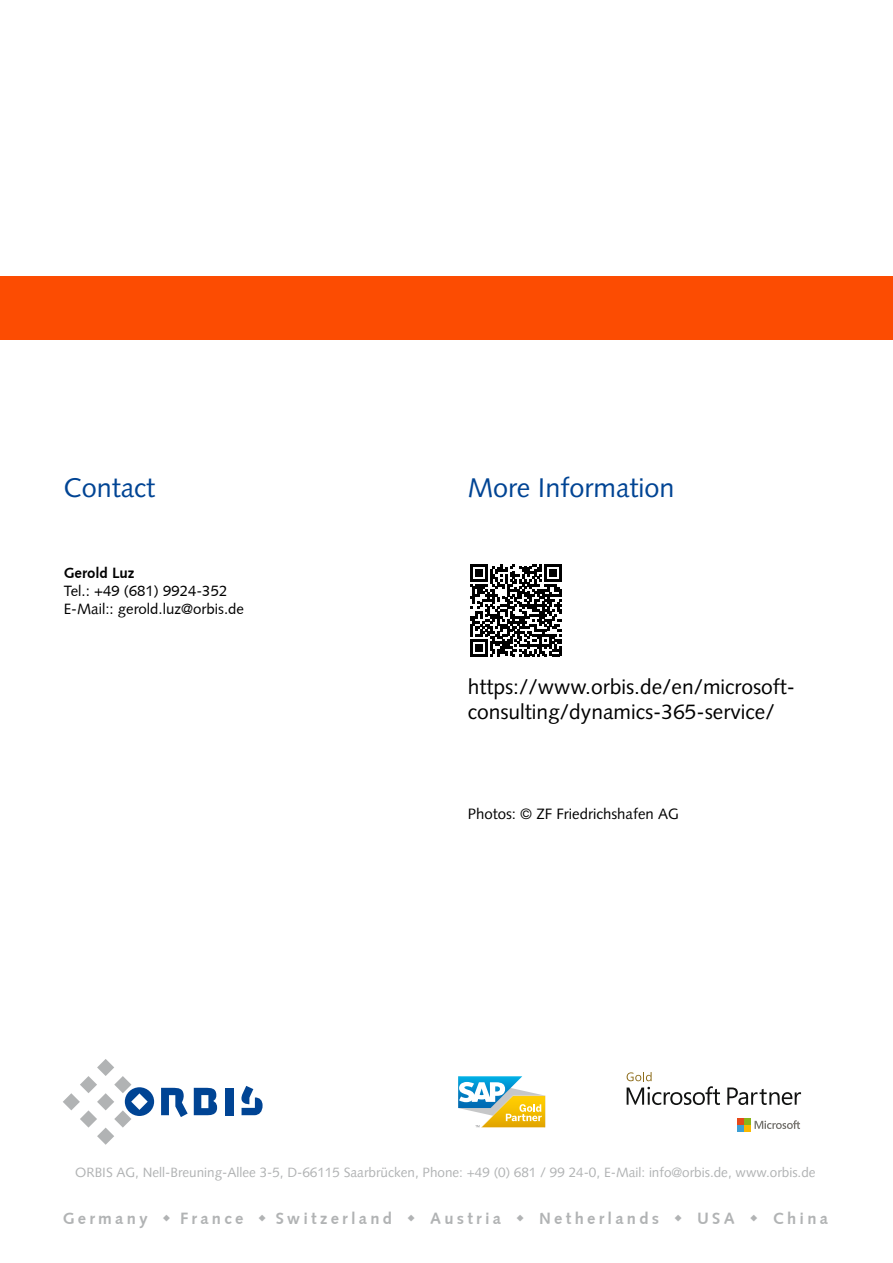
<style>
.page{position:relative;width:893px;height:1263px;background:#fff}
.page>*{position:absolute;margin:0;border:0;box-sizing:border-box;transform-origin:0 0}
.t1{font:27px "Syntax LT Std";color:#004494}
.t2{font:21px/25.2px "Syntax LT Std";color:#000}
.t3{font:700 16.5px "Syntax";letter-spacing:.2em;color:#b1b3b4}
.t4{font:15px/18px "Syntax";color:#000}
.t5{font:15px "Syntax LT Std";color:#000}
.t6{font:700 15px "Syntax";color:#000}
.t7{font:13.5px "Syntax LT Pro";color:#b1b3b4}
.s1{font-family:"Syntax LT Pro"}
.s2{font-family:"Syntax LT Std"}
</style>
<div class="page">
<div style="left:0;top:276px;width:893px;height:64px;background:#fc4c02"></div>
<svg style="left:727px;top:1087px;width:74px;height:18px"></svg>
<svg style="left:737px;top:1118px;width:63px;height:13px"></svg>
<svg style="left:627px;top:1072px;width:93px;height:33px"></svg>
<svg style="left:458px;top:1076px;width:87px;height:51px"></svg>
<svg style="left:194px;top:1088px;width:23px;height:28px"></svg>
<div style="left:225px;top:1088px;width:8px;height:27px;background:#004494"></div>
<svg style="left:161px;top:1088px;width:27px;height:29px"></svg>
<svg style="left:63px;top:1059px;width:91px;height:86px"></svg>
<svg style="left:241px;top:1086px;width:22px;height:29px"></svg>
<svg style="left:470px;top:564px;width:92px;height:92px"></svg>
<h1 class="t1" style="left:64px;top:471px;width:93px">Contact</h1>
<h1 class="t1" style="left:468px;top:471px;width:208px">More Information</h1>
<p class="t6" style="left:64px;top:564px;width:72px">Gerold Luz</p>
<p class="t4" style="left:64px;top:582px;width:182px">Tel.: +49 (681) 9924-352<br><span class="s1">E-Mail</span><span class="s2">:</span>: gerold.luz@orbis.de</p>
<h2 class="t2" style="left:468px;top:674px;width:329px">https://www.orbis.de/en/microsoft&shy;consulting/dynamics-365-service/</h2>
<p class="t5" style="left:468px;top:805px;width:213px">Photos: © ZF Friedrichshafen AG</p>
<p class="t7" style="left:75px;top:1165px;width:742px">ORBIS AG, Nell-Breuning-Allee 3-5, D-66115 Saarbrücken, Phone: +49 (0) 681 / 99 24-0, E-Mail: info@orbis.de, www.orbis.de</p>
<p class="t3" style="left:63px;top:1209px;width:86px">Germany</p>
<p class="t3" style="left:180px;top:1209px;width:65px">France</p>
<p class="t3" style="left:276px;top:1209px;width:118px">Switzerland</p>
<p class="t3" style="left:430px;top:1209px;width:73px">Austria</p>
<p class="t3" style="left:539px;top:1209px;width:122px">Netherlands</p>
<p class="t3" style="left:697px;top:1209px;width:39px">USA</p>
<p class="t3" style="left:773px;top:1209px;width:57px">China</p>
</div>
